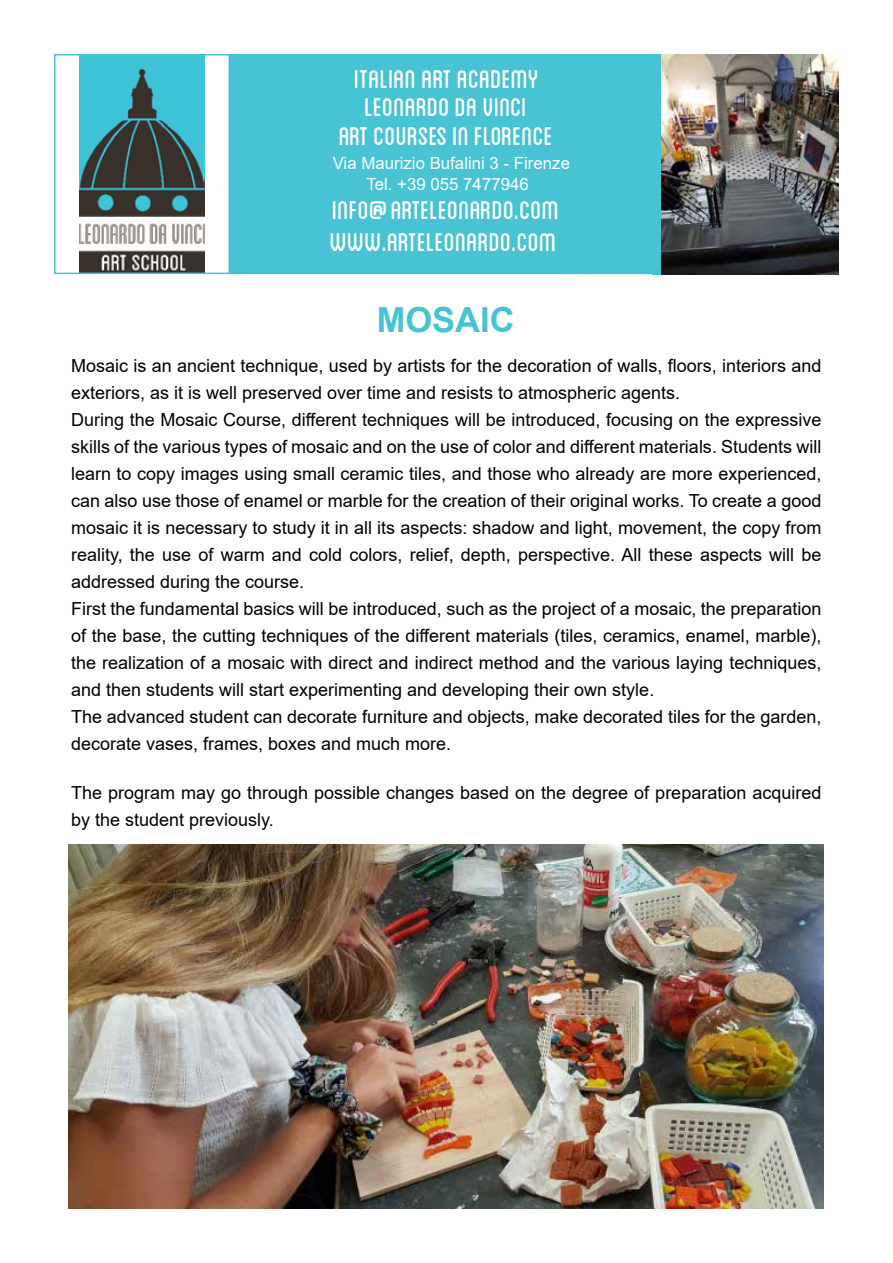
<style>
.page{position:relative;width:893px;height:1263px;background:#fff}
.page>*{position:absolute;margin:0;border:0;box-sizing:border-box;transform-origin:0 0}
.t1{font:36px/28.5px "Blanch Caps";color:#fff;text-align:center}
.t2{font:700 34.5px "Arial";color:#47c3d3}
.t3{font:18px/27px "Arial";color:#000}
.t4{font:16.8px/21.5px "Arial";color:#fff;text-align:center}
</style>
<div class="page">
<img style="left:79px;top:57px;width:125px;height:214px">
<div style="left:54px;top:54px;width:177px;height:220px;border:2px solid #47c3d3"></div>
<div style="left:229px;top:55px;width:428px;height:218px;background:#47c3d3"></div>
<div style="left:229px;top:54px;width:429px;height:220px;border:2px solid #3ec2d6"></div>
<div style="left:652px;top:54px;width:186px;height:220px;background:#47c3d3"></div>
<img style="left:661px;top:54px;width:177px;height:220px">
<img style="left:69px;top:844px;width:755px;height:364px">
<h1 class="t1" style="left:339px;top:63px;width:216px">ITALIAN ART ACADEMY<br>LEONARDO DA VINCI<br>art courses in florence</h1>
<p class="t4" style="left:333px;top:152px;width:239px">Via Maurizio Bufalini 3 - Firenze<br>Tel. +39 055 7477946</p>
<h1 class="t1" style="left:330px;top:192px;width:231px;line-height:32.1px;text-align:left">info@arteleonardo.com<br>WWW.ARTELEONARDO.COM</h1>
<h2 class="t2" style="left:377px;top:295px;width:140px">MOSAIC</h2>
<p class="t3" style="left:71px;top:352px;width:752px">Mosaic is an ancient technique, used by artists for the decoration of walls, floors, interiors and exteriors, as it is well preserved over time and resists to atmospheric agents.<br>During the Mosaic Course, different techniques will be introduced, focusing on the expressive skills of the various types of mosaic and on the use of color and different materials. Students will learn to copy images using small ceramic tiles, and those who already are more experienced, can also use those of enamel or marble for the creation of their original works. To create a good mosaic it is necessary to study it in all its aspects: shadow and light, movement, the copy from reality, the use of warm and cold colors, relief, depth, perspective. All these aspects will be addressed during the course.<br>First the fundamental basics will be introduced, such as the project of a mosaic, the preparation of the base, the cutting techniques of the different materials (tiles, ceramics, enamel, marble), the realization of a mosaic with direct and indirect method and the various laying techniques, and then students will start experimenting and developing their own style.<br>The advanced student can decorate furniture and objects, make decorated tiles for the garden, decorate vases, frames, boxes and much more.</p>
<p class="t3" style="left:71px;top:778px;width:752px">The program may go through possible changes based on the degree of preparation acquired by the student previously.</p>
</div>
